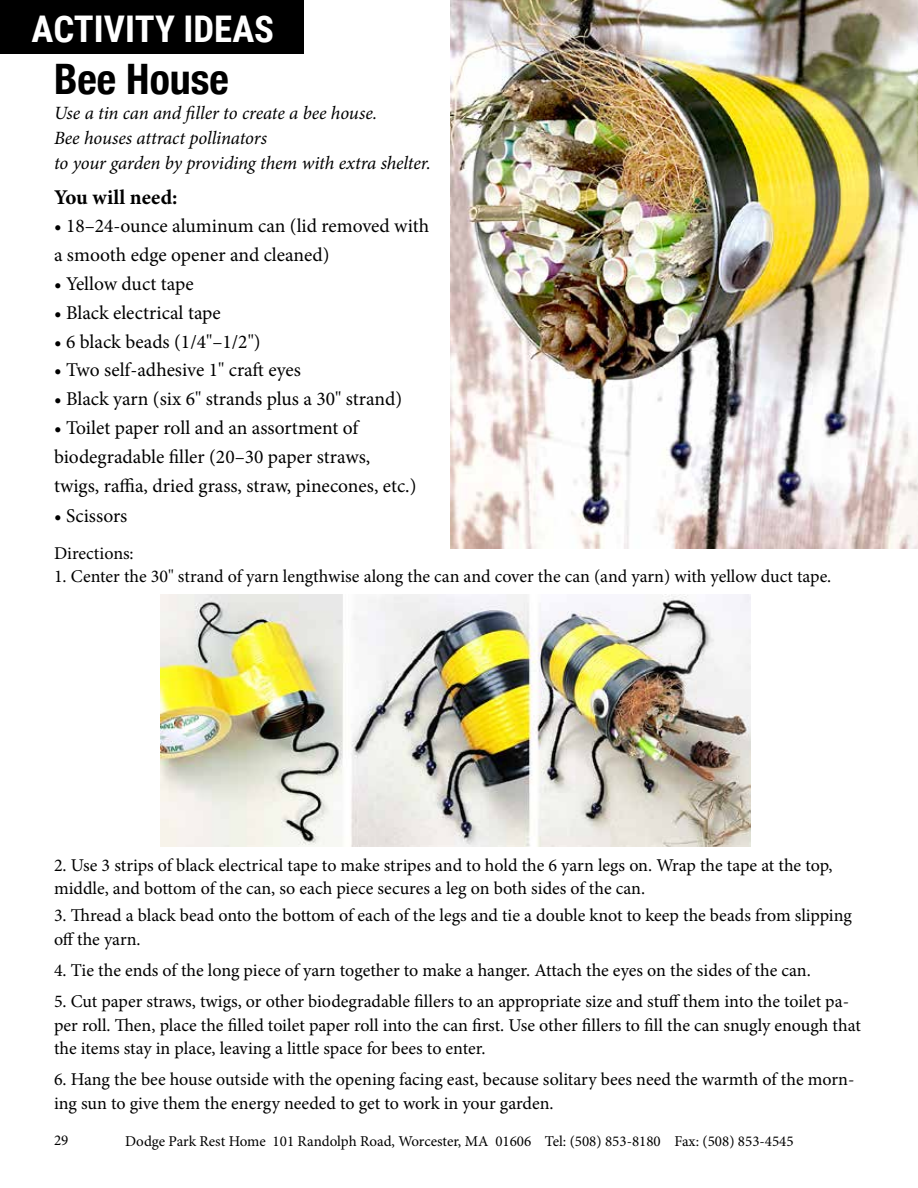
<style>
.page{position:relative;width:918px;height:1188px;background:#fff}
.page>*{position:absolute;margin:0;border:0;box-sizing:border-box;transform-origin:0 0}
.t1{font:700 condensed 42px "Helvetica Neue";color:#000}
.t2{font:700 36.75px "Roboto Condensed";color:#fff}
.t3{font:700 21px "Minion Pro";letter-spacing:.01em;color:#000}
.t4{font:19.5px/28.8px "Minion Pro";color:#000}
.t5{font:italic 18.75px/24.9px "Minion Pro";letter-spacing:-.01em;color:#000}
.t6{font:18px/23.5px "Minion Pro";color:#000}
.t7{font:15px "Minion Pro";color:#000}
</style>
<div class="page">
<div style="left:0;top:0;width:303px;height:54px;background:#000"></div>
<img style="left:161px;top:594px;width:589px;height:253px">
<img style="left:450px;top:0;width:468px;height:549px">
<h2 class="t2" style="left:31px;top:3px;width:244px">ACTIVITY IDEAS</h2>
<h1 class="t1" style="left:54px;top:45px;width:176px">Bee House</h1>
<p class="t5" style="left:54px;top:100px;width:378px">Use a tin can and filler to create a bee house.<br>Bee houses attract pollinators<br>to your garden by providing them with extra shelter.</p>
<p class="t3" style="left:54px;top:182px;width:125px">You will need:</p>
<p class="t4" style="left:54px;top:212px;width:377px">• 18–24-ounce aluminum can (lid removed with a smooth edge opener and cleaned)</p>
<p class="t4" style="left:54px;top:269px;width:141px">• Yellow duct tape</p>
<p class="t4" style="left:54px;top:298px;width:168px">• Black electrical tape</p>
<p class="t4" style="left:54px;top:327px;width:208px">• 6 black beads (1/4"–1/2")</p>
<p class="t4" style="left:54px;top:356px;width:249px">• Two self-adhesive 1" craft eyes</p>
<p class="t4" style="left:54px;top:385px;width:350px">• Black yarn (six 6" strands plus a 30" strand)</p>
<p class="t4" style="left:54px;top:413px;width:364px">• Toilet paper roll and an assortment of biodegradable filler (20–30 paper straws, twigs, raffia, dried grass, straw, pinecones, etc.)</p>
<p class="t4" style="left:54px;top:501px;width:75px">• Scissors</p>
<p class="t6" style="left:54px;top:541px;width:81px">Directions:</p>
<p class="t6" style="left:54px;top:564px;width:779px">1. Center the 30" strand of yarn lengthwise along the can and cover the can (and yarn) with yellow duct tape.</p>
<p class="t6" style="left:54px;top:853px;width:780px">2. Use 3 strips of black electrical tape to make stripes and to hold the 6 yarn legs on. Wrap the tape at the top, middle, and bottom of the can, so each piece secures a leg on both sides of the can.</p>
<p class="t6" style="left:54px;top:904px;width:799px">3. Thread a black bead onto the bottom of each of the legs and tie a double knot to keep the beads from slipping off the yarn.</p>
<p class="t6" style="left:54px;top:959px;width:758px">4. Tie the ends of the long piece of yarn together to make a hanger. Attach the eyes on the sides of the can.</p>
<p class="t6" style="left:54px;top:990px;width:808px">5. Cut paper straws, twigs, or other biodegradable fillers to an appropriate size and stuff them into the toilet pa&shy;per roll. Then, place the filled toilet paper roll into the can first. Use other fillers to fill the can snugly enough that the items stay in place, leaving a little space for bees to enter.</p>
<p class="t6" style="left:54px;top:1068px;width:802px">6. Hang the bee house outside with the opening facing east, because solitary bees need the warmth of the morn&shy;ing sun to give them the energy needed to get to work in your garden.</p>
<p class="t7" style="left:54px;top:1130px;width:16px">29</p>
<p class="t7" style="left:125px;top:1131px;width:670px">Dodge Park Rest Home 101 Randolph Road, Worcester, MA 01606 Tel: (508) 853-8180 Fax: (508) 853-4545</p>
</div>
